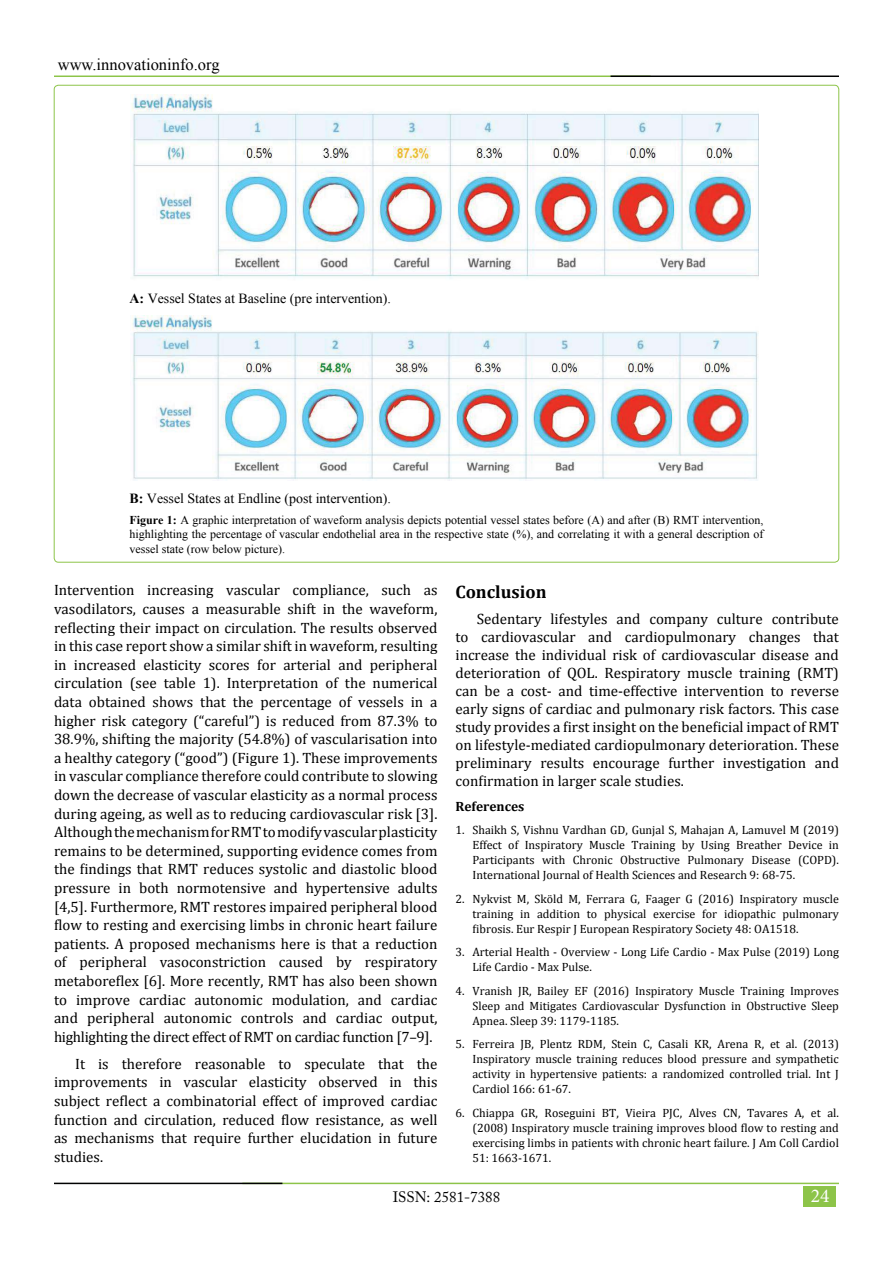
<style>
.page{position:relative;width:893px;height:1263px;background:#fff}
.page>*{position:absolute;margin:0;border:0;box-sizing:border-box;transform-origin:0 0}
.t1{font:19.5px "Minion Pro";color:#fff}
.t2{font:700 18px "Cambria";color:#000}
.t3{font:16.5px "Times New Roman";color:#000}
.t4{font:15px/18.6px "Cambria";color:#000;text-align:justify}
.t5{font:15px "Adobe Caslon Pro";color:#000}
.t6{font:13.95px "Times New Roman";color:#000}
.t7{font:700 13.5px "Cambria";color:#000}
.t8{font:12px/15px "Cambria";color:#000;text-align:justify}
.t9{font:12px/14.4px "Times New Roman";color:#000;text-align:justify}
.s1{font-weight:700}
</style>
<div class="page">
<div style="left:804px;top:1186px;width:32px;height:20px;background:#8dc449"></div>
<hr style="left:242px;top:1183px;width:597px;height:1px;background:#8dc449">
<hr style="left:54px;top:1183px;width:228px;height:1px;background:#000101">
<hr style="left:54px;top:76px;width:597px;height:1px;background:#8dc449">
<hr style="left:610px;top:76px;width:229px;height:1px;background:#000101">
<img style="left:131px;top:95px;width:627px;height:184px">
<img style="left:132px;top:315px;width:626px;height:165px">
<p class="t3" style="left:58px;top:53px;width:163px">www.innovationinfo.org</p>
<p class="t6" style="left:130px;top:289px;width:263px"><span class="s1">A:</span> Vessel States at Baseline (pre intervention).</p>
<p class="t6" style="left:130px;top:489px;width:263px"><span class="s1">B:</span> Vessel States at Endline (post intervention).</p>
<p class="t9" style="left:130px;top:512px;width:635px"><span class="s1">Figure 1:</span> A graphic interpretation of waveform analysis depicts potential vessel states before (A) and after (B) RMT intervention, highlighting the percentage of vascular endothelial area in the respective state (%), and correlating it with a general description of vessel state (row below picture).</p>
<p class="t4" style="left:54px;top:581px;width:385px">Intervention increasing vascular compliance, such as vasodilators, causes a measurable shift in the waveform, reflecting their impact on circulation. The results observed in this case report show a similar shift in waveform, resulting in increased elasticity scores for arterial and peripheral circulation (see table 1). Interpretation of the numerical data obtained shows that the percentage of vessels in a higher risk category (“careful”) is reduced from 87.3% to 38.9%, shifting the majority (54.8%) of vascularisation into a healthy category (“good”) (Figure 1). These improvements in vascular compliance therefore could contribute to slowing down the decrease of vascular elasticity as a normal process during ageing, as well as to reducing cardiovascular risk [3].<br>Although the mechanism for RMT to modify vascular plasticity remains to be determined, supporting evidence comes from the findings that RMT reduces systolic and diastolic blood pressure in both normotensive and hypertensive adults [4,5]. Furthermore, RMT restores impaired peripheral blood flow to resting and exercising limbs in chronic heart failure patients. A proposed mechanisms here is that a reduction of peripheral vasoconstriction caused by respiratory metaboreflex [6]. More recently, RMT has also been shown to improve cardiac autonomic modulation, and cardiac and peripheral autonomic controls and cardiac output, highlighting the direct effect of RMT on cardiac function [7–9].</p>
<p class="t4" style="left:54px;top:1054px;width:385px;text-indent:21px">It is therefore reasonable to speculate that the improvements in vascular elasticity observed in this subject reflect a combinatorial effect of improved cardiac function and circulation, reduced flow resistance, as well as mechanisms that require further elucidation in future studies.</p>
<p class="t2" style="left:455px;top:579px;width:93px">Conclusion</p>
<p class="t4" style="left:455px;top:610px;width:385px;line-height:18px;text-indent:21px">Sedentary lifestyles and company culture contribute to cardiovascular and cardiopulmonary changes that increase the individual risk of cardiovascular disease and deterioration of QOL. Respiratory muscle training (RMT) can be a cost- and time-effective intervention to reverse early signs of cardiac and pulmonary risk factors. This case study provides a first insight on the beneficial impact of RMT on lifestyle-mediated cardiopulmonary deterioration. These preliminary results encourage further investigation and confirmation in larger scale studies.</p>
<p class="t7" style="left:455px;top:797px;width:70px">References</p>
<p class="t8" style="left:472px;top:823px;width:368px;text-indent:-17px">1. Shaikh S, Vishnu Vardhan GD, Gunjal S, Mahajan A, Lamuvel M (2019)<br>Effect of Inspiratory Muscle Training by Using Breather Device in Participants with Chronic Obstructive Pulmonary Disease (COPD).<br>International Journal of Health Sciences and Research 9: 68-75.</p>
<p class="t8" style="left:472px;top:891px;width:368px;text-indent:-17px">2. Nykvist M, Sköld M, Ferrara G, Faager G (2016) Inspiratory muscle training in addition to physical exercise for idiopathic pulmonary fibrosis. Eur Respir J European Respiratory Society 48: OA1518.</p>
<p class="t8" style="left:472px;top:945px;width:368px;text-indent:-17px">3. Arterial Health - Overview - Long Life Cardio - Max Pulse (2019) Long<br>Life Cardio - Max Pulse.</p>
<p class="t8" style="left:472px;top:983px;width:368px;text-indent:-17px">4. Vranish JR, Bailey EF (2016) Inspiratory Muscle Training Improves Sleep and Mitigates Cardiovascular Dysfunction in Obstructive Sleep Apnea. Sleep 39: 1179-1185.</p>
<p class="t8" style="left:472px;top:1037px;width:368px;text-indent:-17px">5. Ferreira JB, Plentz RDM, Stein C, Casali KR, Arena R, et al. (2013)<br>Inspiratory muscle training reduces blood pressure and sympathetic activity in hypertensive patients: a randomized controlled trial. Int J Cardiol 166: 61-67.</p>
<p class="t8" style="left:472px;top:1105px;width:368px;text-indent:-17px">6. Chiappa GR, Roseguini BT, Vieira PJC, Alves CN, Tavares A, et al. (2008) Inspiratory muscle training improves blood flow to resting and exercising limbs in patients with chronic heart failure. J Am Coll Cardiol 51: 1663-1671.</p>
<p class="t5" style="left:393px;top:1188px;width:109px">ISSN: 2581-7388</p>
<h1 class="t1" style="left:811px;top:1183px;width:20px">24</h1>
</div>
